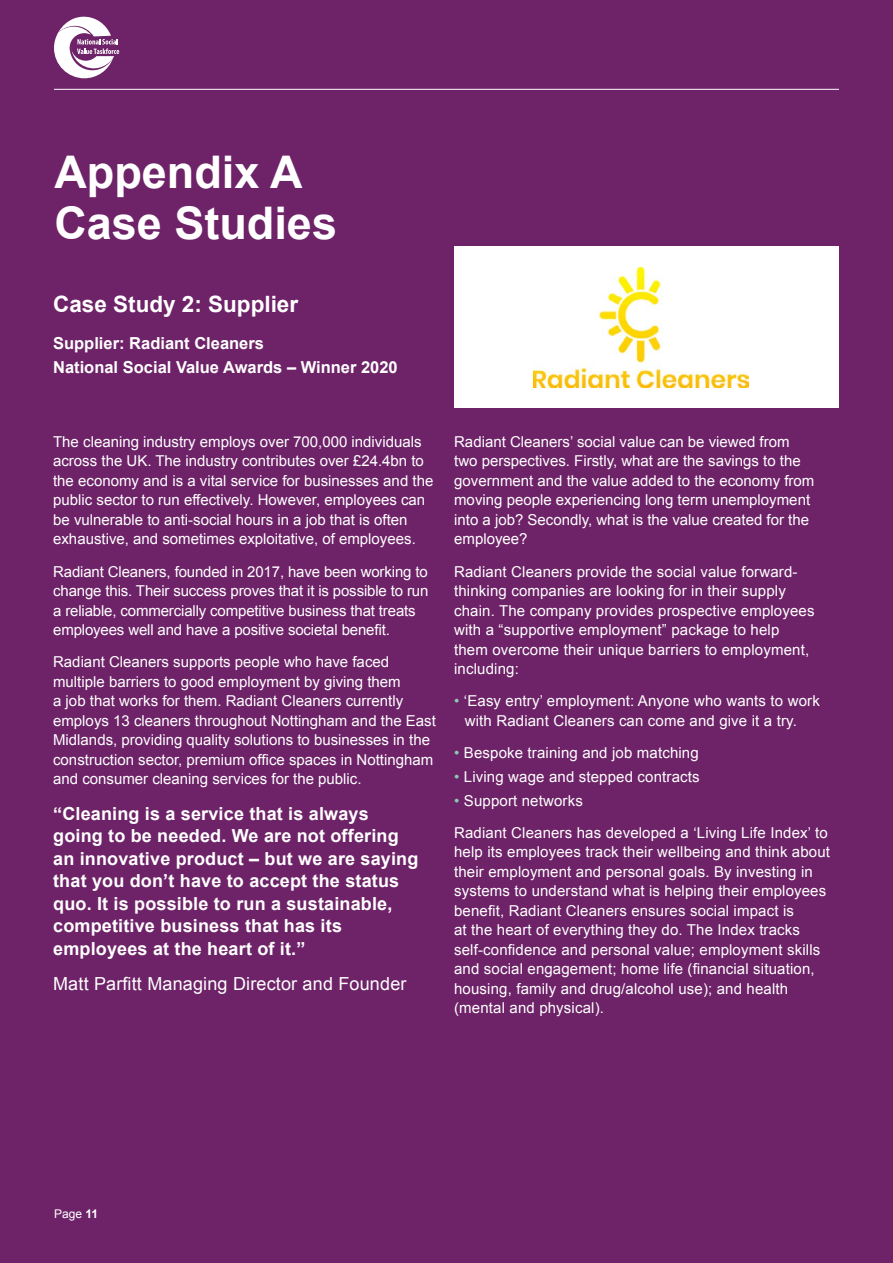
<style>
.page{position:relative;width:893px;height:1263px;background:#6e2368}
.page>*{position:absolute;margin:0;border:0;box-sizing:border-box;transform-origin:0 0}
.t1{font:700 45px/51px "Arial";color:#fff}
.t2{font:700 22.5px "Arial";color:#fff}
.t3{font:700 18px/22.5px "Arial";letter-spacing:.01em;color:#fff}
.t4{font:18px "Arial";letter-spacing:.01em;color:#fff}
.t5{font:700 16.5px/24px "Arial";color:#fff}
.t6{font:15px/19.5px "Arial";color:#fff}
.t7{font:12px "Arial";color:#fff}
.s1{color:#8fccb5}
.s2{font-weight:700}
</style>
<div class="page">
<svg style="left:54px;top:16px;width:65px;height:62px"></svg>
<hr style="left:54px;top:89px;width:785px;height:1px;background:#fff">
<div style="left:454px;top:247px;width:385px;height:161px;background:#fff"></div>
<img style="left:533px;top:267px;width:215px;height:120px">
<h1 class="t1" style="left:54px;top:148px;width:284px">Appendix A<br>Case Studies</h1>
<h2 class="t2" style="left:53px;top:289px;width:247px">Case Study 2: Supplier</h2>
<p class="t5" style="left:53px;top:332px;width:346px">Supplier: Radiant Cleaners<br>National Social Value Awards – Winner 2020</p>
<p class="t6" style="left:53px;top:432px;width:382px">The cleaning industry employs over 700,000 individuals across the UK. The industry contributes over £24.4bn to the economy and is a vital service for businesses and the public sector to run effectively. However, employees can be vulnerable to anti-social hours in a job that is often exhaustive, and sometimes exploitative, of employees.</p>
<p class="t6" style="left:53px;top:562px;width:377px">Radiant Cleaners, founded in 2017, have been working to change this. Their success proves that it is possible to run a reliable, commercially competitive business that treats employees well and have a positive societal benefit.</p>
<p class="t6" style="left:53px;top:652px;width:384px">Radiant Cleaners supports people who have faced multiple barriers to good employment by giving them<br>a job that works for them. Radiant Cleaners currently employs 13 cleaners throughout Nottingham and the East Midlands, providing quality solutions to businesses in the construction sector, premium office spaces in Nottingham and consumer cleaning services for the public.</p>
<p class="t3" style="left:53px;top:803px;width:367px">“Cleaning is a service that is always going to be needed. We are not offering an innovative product – but we are saying that you don’t have to accept the status quo. It is possible to run a sustainable, competitive business that has its employees at the heart of it.”</p>
<p class="t4" style="left:53px;top:972px;width:355px">Matt Parfitt Managing Director and Founder</p>
<p class="t6" style="left:454px;top:432px;width:362px">Radiant Cleaners’ social value can be viewed from two perspectives. Firstly, what are the savings to the government and the value added to the economy from moving people experiencing long term unemployment into a job? Secondly, what is the value created for the employee?</p>
<p class="t6" style="left:454px;top:562px;width:362px">Radiant Cleaners provide the social value forward&shy;thinking companies are looking for in their supply chain. The company provides prospective employees with a “supportive employment” package to help them overcome their unique barriers to employment, including:</p>
<p class="t6" style="left:465px;top:691px;width:357px;text-indent:-11px"><span class="s1">•</span> ‘Easy entry’ employment: Anyone who wants to work with Radiant Cleaners can come and give it a try.</p>
<p class="t6" style="left:454px;top:743px;width:246px"><span class="s1">•</span> Bespoke training and job matching</p>
<p class="t6" style="left:454px;top:767px;width:247px"><span class="s1">•</span> Living wage and stepped contracts</p>
<p class="t6" style="left:454px;top:784px;width:375px;line-height:32.2px"><span class="s1">•</span> Support networks<br>Radiant Cleaners has developed a ‘Living Life Index’ to</p>
<p class="t6" style="left:454px;top:842px;width:377px">help its employees track their wellbeing and think about their employment and personal goals. By investing in systems to understand what is helping their employees benefit, Radiant Cleaners ensures social impact is<br>at the heart of everything they do. The Index tracks self-confidence and personal value; employment skills and social engagement; home life (financial situation, housing, family and drug/alcohol use); and health (mental and physical).</p>
<p class="t7" style="left:54px;top:1205px;width:46px">Page <span class="s2">11</span></p>
</div>
